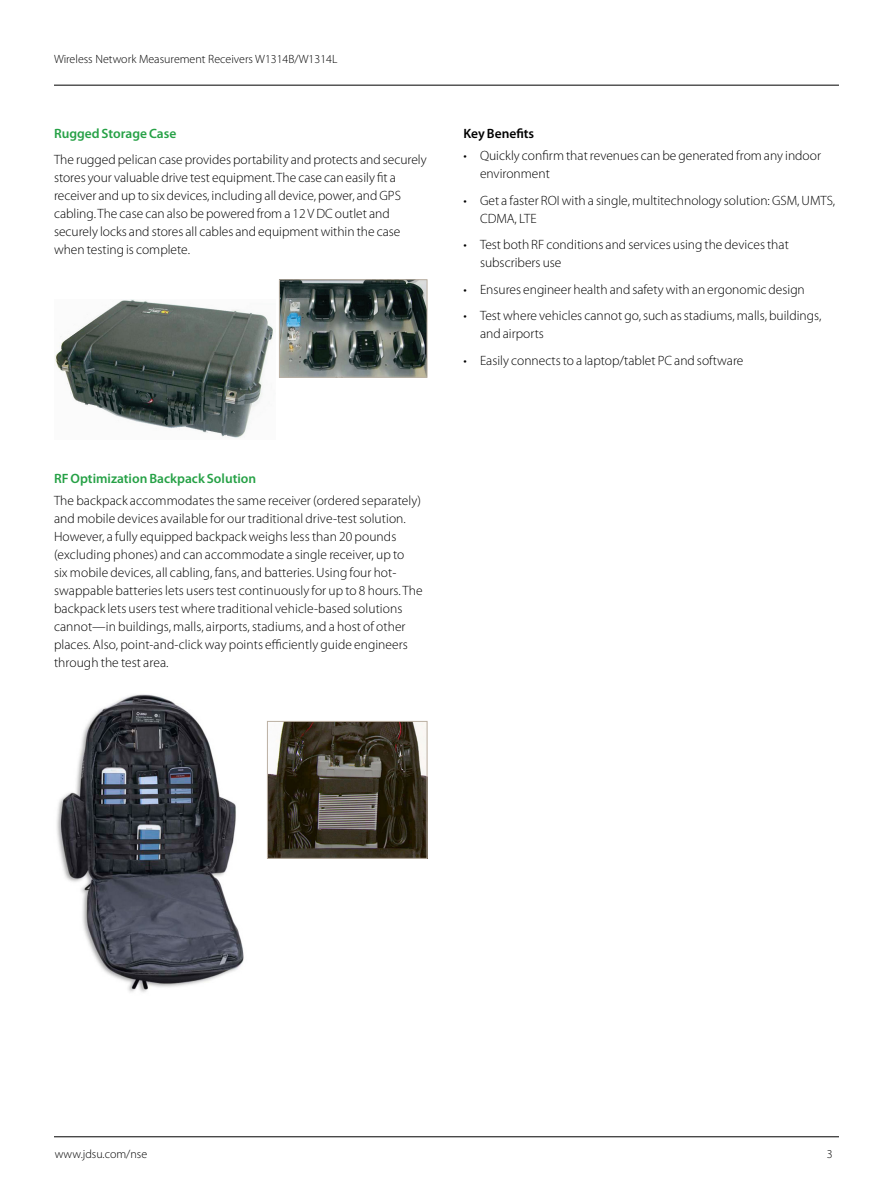
<style>
.page{position:relative;width:893px;height:1191px;background:#fff}
.page>*{position:absolute;margin:0;border:0;box-sizing:border-box;transform-origin:0 0}
.t1{font:300 13.5px/18px "Myriad Pro";color:#000}
.t2{font:600 13.5px "Myriad Pro";color:#26a146}
.t3{font:600 13.5px "Myriad Pro";color:#000}
.t4{font:300 12px "Myriad Pro";color:#000}
</style>
<div class="page">
<hr style="left:54px;top:85px;width:785px;height:1px;background:#000">
<hr style="left:54px;top:1136px;width:785px;height:1px;background:#000">
<img style="left:55px;top:299px;width:221px;height:139px">
<img style="left:281px;top:281px;width:144px;height:94px">
<div style="left:279px;top:279px;width:148px;height:98px;border:1px solid #bbb0a3"></div>
<img style="left:269px;top:723px;width:156px;height:133px">
<div style="left:267px;top:721px;width:160px;height:137px;border:1px solid #bbb0a3"></div>
<img style="left:56px;top:694px;width:188px;height:299px">
<p class="t4" style="left:54px;top:52px;width:285px">Wireless Network Measurement Receivers W1314B/W1314L</p>
<p class="t2" style="left:54px;top:125px;width:124px">Rugged Storage Case</p>
<p class="t1" style="left:54px;top:151px;width:374px">The rugged pelican case provides portability and protects and securely stores your valuable drive test equipment. The case can easily fit a receiver and up to six devices, including all device, power, and GPS cabling. The case can also be powered from a 12 V DC outlet and securely locks and stores all cables and equipment within the case when testing is complete.</p>
<p class="t3" style="left:463px;top:125px;width:72px">Key Benefits</p>
<p class="t1" style="left:480px;top:146px;width:342px;text-indent:-16px">• Quickly confirm that revenues can be generated from any indoor environment</p>
<p class="t1" style="left:480px;top:191px;width:357px;text-indent:-16px">• Get a faster ROI with a single, multitechnology solution: GSM, UMTS,<br>CDMA, LTE</p>
<p class="t1" style="left:480px;top:235px;width:310px;text-indent:-16px">• Test both RF conditions and services using the devices that subscribers use</p>
<p class="t1" style="left:463px;top:280px;width:343px">• Ensures engineer health and safety with an ergonomic design</p>
<p class="t1" style="left:480px;top:306px;width:343px;text-indent:-16px">• Test where vehicles cannot go, such as stadiums, malls, buildings, and airports</p>
<p class="t1" style="left:463px;top:351px;width:281px">• Easily connects to a laptop/tablet PC and software</p>
<p class="t2" style="left:54px;top:470px;width:204px">RF Optimization Backpack Solution</p>
<p class="t1" style="left:54px;top:491px;width:370px">The backpack accommodates the same receiver (ordered separately) and mobile devices available for our traditional drive-test solution.<br>However, a fully equipped backpack weighs less than 20 pounds (excluding phones) and can accommodate a single receiver, up to<br>six mobile devices, all cabling, fans, and batteries. Using four hot&shy;swappable batteries lets users test continuously for up to 8 hours. The backpack lets users test where traditional vehicle-based solutions cannot—in buildings, malls, airports, stadiums, and a host of other places. Also, point-and-click way points efficiently guide engineers through the test area.</p>
<p class="t4" style="left:55px;top:1147px;width:94px">www.jdsu.com/nse</p>
<p class="t4" style="left:827px;top:1147px;width:7px">3</p>
</div>
